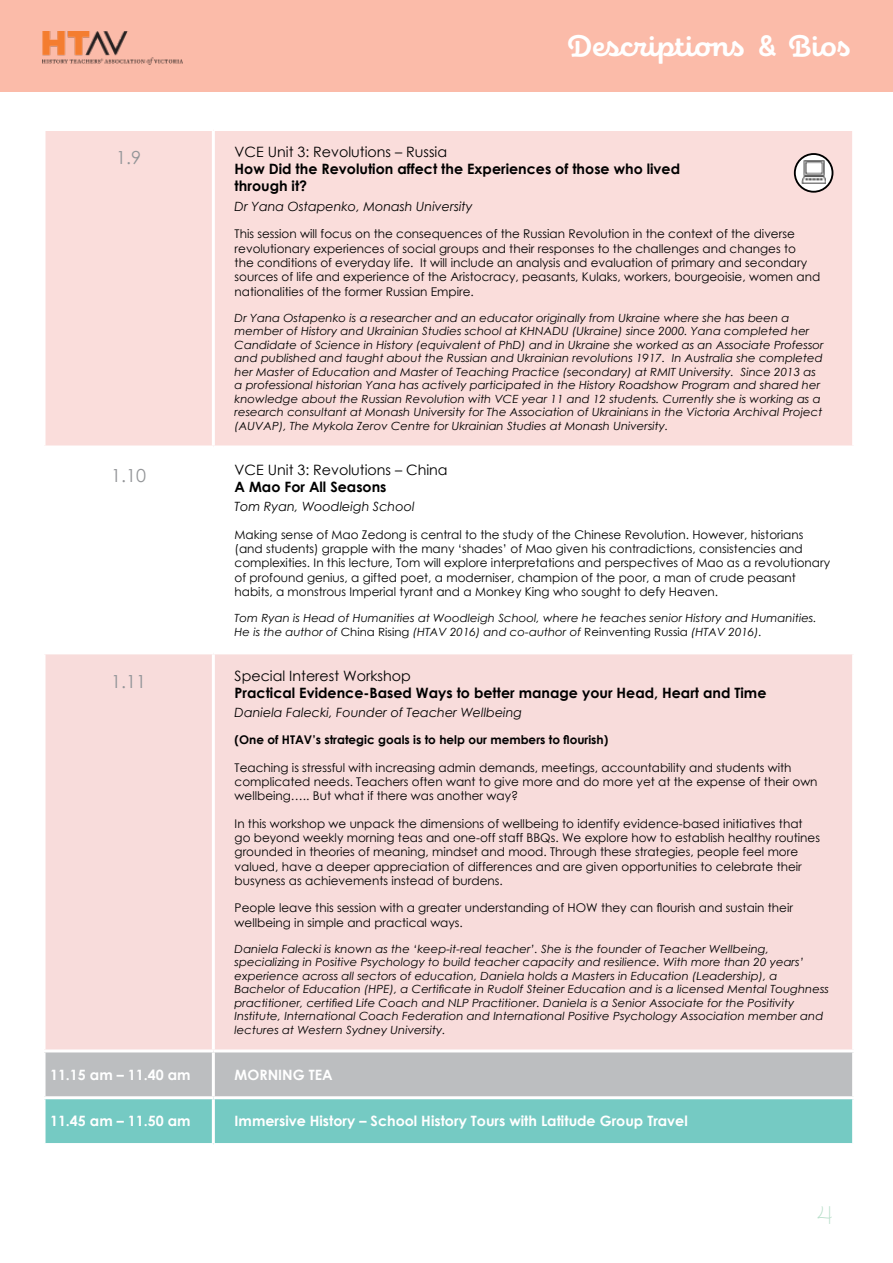
<style>
.page{position:relative;width:893px;height:1263px;background:#fff}
.page>*{position:absolute;margin:0;border:0;box-sizing:border-box;transform-origin:0 0}
.t1{font:700 30px "Eldwin Script";color:#fff}
.t2{font:25.5px "Beloved Sans";color:#b4ddc7}
.t3{font:18px "Century Gothic";color:#939598}
.t4{font:700 14.25px/17.1px "Century Gothic";color:#000}
.t5{font:700 14.25px "Century Gothic";color:#fff}
.t6{font:14.25px "Century Gothic";color:#000}
.t7{font:italic 12.75px "Century Gothic";color:#000}
.t8{font:12px/14.4px "Century Gothic";color:#000}
.t9{font:700 12px "Century Gothic";color:#000}
.t10{font:italic 11.25px/13.5px "Century Gothic";color:#000;scale:1.04 1}
.s1{font-style:normal}
</style>
<div class="page">
<div style="left:0;top:0;width:893px;height:92px;background:#fbbba9"></div>
<img style="left:43px;top:32px;width:140px;height:33px">
<div style="left:46px;top:131px;width:806px;height:314px;background:#fadddb"></div>
<div style="left:46px;top:654px;width:806px;height:395px;background:#f8dcdb"></div>
<svg style="left:46px;top:1052px;width:806px;height:91px;background:#99c4c2"></svg>
<hr style="left:212px;top:131px;width:3px;height:314px;background:#fff">
<hr style="left:212px;top:654px;width:3px;height:395px;background:#fff">
<hr style="left:212px;top:1052px;width:3px;height:44px;background:#fff">
<hr style="left:43px;top:1096px;width:170px;height:3px;background:#fff">
<hr style="left:213px;top:1096px;width:642px;height:3px;background:#fff">
<hr style="left:212px;top:1099px;width:3px;height:44px;background:#fff">
<svg style="left:795px;top:154px;width:37px;height:38px"></svg>
<div style="left:794px;top:153px;width:39px;height:40px;border:2px solid #000;border-radius:50%"></div>
<img style="left:802px;top:160px;width:23px;height:23px">
<h1 class="t1" style="left:568px;top:29px;width:284px">Descriptions &amp; Bios</h1>
<h3 class="t3" style="left:116px;top:145px;width:26px">1.9</h3>
<p class="t6" style="left:235px;top:142px;width:214px">VCE Unit 3: Revolutions – Russia</p>
<p class="t4" style="left:235px;top:160px;width:447px">How Did the Revolution affect the Experiences of those who lived through it?</p>
<p class="t7" style="left:235px;top:197px;width:240px">Dr Yana Ostapenko, Monash University</p>
<p class="t8" style="left:235px;top:226px;width:587px">This session will focus on the consequences of the Russian Revolution in the context of the diverse revolutionary experiences of social groups and their responses to the challenges and changes to<br>the conditions of everyday life. It will include an analysis and evaluation of primary and secondary sources of life and experience of the Aristocracy, peasants, Kulaks, workers, bourgeoisie, women and nationalities of the former Russian Empire.</p>
<p class="t10" style="left:235px;top:311px;width:568px">Dr Yana Ostapenko is a researcher and an educator originally from Ukraine where she has been a member of History and Ukrainian Studies school at KHNADU (Ukraine) since 2000. Yana completed her Candidate of Science in History (equivalent of PhD) and in Ukraine she worked as an Associate Professor and published and taught about the Russian and Ukrainian revolutions 1917. In Australia she completed her Master of Education and Master of Teaching Practice (secondary) at RMIT University. Since 2013 as a professional historian Yana has actively participated in the History Roadshow Program and shared her knowledge about the Russian Revolution with VCE year 11 and 12 students. Currently she is working as a research consultant at Monash University for The Association of Ukrainians in the Victoria Archival Project (AUVAP), The Mykola Zerov Centre for Ukrainian Studies at Monash University.</p>
<h3 class="t3" style="left:111px;top:463px;width:36px">1.10</h3>
<p class="t6" style="left:235px;top:460px;width:215px">VCE Unit 3: Revolutions – China</p>
<p class="t4" style="left:235px;top:477px;width:153px">A Mao For All Seasons</p>
<p class="t7" style="left:235px;top:498px;width:181px">Tom Ryan, Woodleigh School</p>
<p class="t8" style="left:235px;top:527px;width:597px">Making sense of Mao Zedong is central to the study of the Chinese Revolution. However, historians (and students) grapple with the many ‘shades’ of Mao given his contradictions, consistencies and complexities. In this lecture, Tom will explore interpretations and perspectives of Mao as a revolutionary of profound genius, a gifted poet, a moderniser, champion of the poor, a man of crude peasant habits, a monstrous Imperial tyrant and a Monkey King who sought to defy Heaven.</p>
<p class="t10" style="left:235px;top:611px;width:561px">Tom Ryan is Head of Humanities at Woodleigh School, where he teaches senior History and Humanities.<br>He is the author of <span class="s1">China Rising</span> (HTAV 2016) and co-author of <span class="s1">Reinventing Russia</span> (HTAV 2016).</p>
<h3 class="t3" style="left:111px;top:668px;width:36px">1.11</h3>
<p class="t6" style="left:235px;top:665px;width:178px">Special Interest Workshop</p>
<p class="t4" style="left:235px;top:683px;width:533px">Practical Evidence-Based Ways to better manage your Head, Heart and Time</p>
<p class="t7" style="left:235px;top:704px;width:289px">Daniela Falecki, Founder of Teacher Wellbeing</p>
<p class="t9" style="left:235px;top:731px;width:375px">(One of HTAV’s strategic goals is to help our members to flourish)</p>
<p class="t8" style="left:235px;top:760px;width:584px">Teaching is stressful with increasing admin demands, meetings, accountability and students with complicated needs. Teachers often want to give more and do more yet at the expense of their own wellbeing….. But what if there was another way?</p>
<p class="t8" style="left:235px;top:816px;width:587px">In this workshop we unpack the dimensions of wellbeing to identify evidence-based initiatives that go beyond weekly morning teas and one-off staff BBQs. We explore how to establish healthy routines grounded in theories of meaning, mindset and mood. Through these strategies, people feel more valued, have a deeper appreciation of differences and are given opportunities to celebrate their busyness as achievements instead of burdens.</p>
<p class="t8" style="left:235px;top:900px;width:560px">People leave this session with a greater understanding of HOW they can flourish and sustain their wellbeing in simple and practical ways.</p>
<p class="t10" style="left:235px;top:942px;width:573px">Daniela Falecki is known as the ‘keep-it-real teacher’. She is the founder of Teacher Wellbeing, specializing in Positive Psychology to build teacher capacity and resilience. With more than 20 years’ experience across all sectors of education, Daniela holds a Masters in Education (Leadership), a Bachelor of Education (HPE), a Certificate in Rudolf Steiner Education and is a licensed Mental Toughness practitioner, certified Life Coach and NLP Practitioner. Daniela is a Senior Associate for the Positivity Institute, International Coach Federation and International Positive Psychology Association member and lectures at Western Sydney University.</p>
<p class="t5" style="left:50px;top:1064px;width:142px">11.15 am – 11.40 am</p>
<p class="t5" style="left:235px;top:1064px;width:100px">MORNING TEA</p>
<p class="t5" style="left:50px;top:1110px;width:142px">11.45 am – 11.50 am</p>
<p class="t5" style="left:235px;top:1110px;width:455px">Immersive History – School History Tours with Latitude Group Travel</p>
<h2 class="t2" style="left:817px;top:1200px;width:18px">4</h2>
</div>
